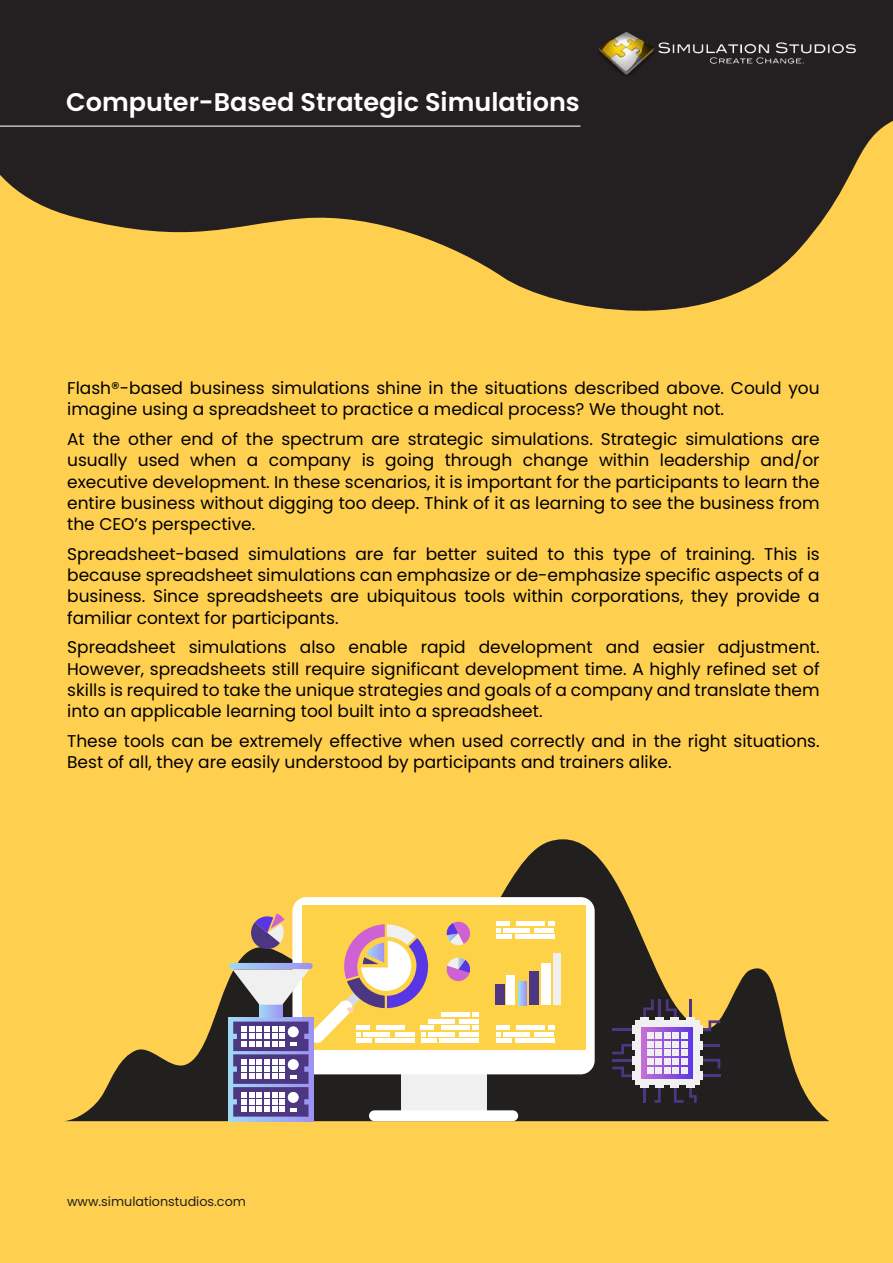
<style>
.page{position:relative;width:893px;height:1263px;background:#ffd04f}
.page>*{position:absolute;margin:0;border:0;box-sizing:border-box;transform-origin:0 0}
.t1{font:600 25.5px "Poppins";color:#fff}
.t2{font:16.95px/21.3px "Poppins";color:#000;text-align:justify}
.t3{font:12.75px "Poppins";color:#221f1f}
</style>
<div class="page">
<svg style="left:0;top:0;width:893px;height:311px;fill:#241f21"></svg>
<hr style="left:0;top:126px;width:581px;height:1px;background:#fff">
<img style="left:598px;top:30px;width:259px;height:48px">
<svg style="left:66px;top:839px;width:763px;height:282px"></svg>
<div style="left:401px;top:1074px;width:85px;height:36px;background:#f0f0f0"></div>
<div style="left:292px;top:897px;width:303px;height:177px;background:#fff;border-radius:14px"></div>
<div style="left:302px;top:905px;width:283px;height:144px;background:#fdd247"></div>
<div style="left:369px;top:1110px;width:149px;height:11px;background:#fff;border-radius:5px"></div>
<hr style="left:496px;top:922px;width:13px;height:4px;background:#fff">
<hr style="left:516px;top:922px;width:29px;height:4px;background:#fff">
<svg style="left:548px;top:922px;width:6px;height:4px"></svg>
<hr style="left:534px;top:928px;width:20px;height:4px;background:#fff">
<svg style="left:496px;top:928px;width:5px;height:4px"></svg>
<hr style="left:503px;top:928px;width:27px;height:4px;background:#fff">
<hr style="left:496px;top:935px;width:16px;height:4px;background:#fff">
<hr style="left:515px;top:935px;width:39px;height:4px;background:#fff">
<div style="left:496px;top:1025px;width:13px;height:5px;background:#fff"></div>
<div style="left:516px;top:1025px;width:29px;height:5px;background:#fff"></div>
<svg style="left:548px;top:1025px;width:6px;height:5px"></svg>
<hr style="left:534px;top:1032px;width:20px;height:4px;background:#fff">
<svg style="left:496px;top:1032px;width:5px;height:4px"></svg>
<hr style="left:503px;top:1032px;width:27px;height:4px;background:#fff">
<hr style="left:496px;top:1039px;width:16px;height:4px;background:#fff">
<hr style="left:515px;top:1039px;width:39px;height:4px;background:#fff">
<div style="left:421px;top:1025px;width:13px;height:5px;background:#fff"></div>
<div style="left:441px;top:1025px;width:28px;height:5px;background:#fff"></div>
<svg style="left:473px;top:1025px;width:6px;height:5px"></svg>
<hr style="left:459px;top:1032px;width:20px;height:4px;background:#fff">
<hr style="left:428px;top:1032px;width:26px;height:4px;background:#fff">
<hr style="left:441px;top:1012px;width:28px;height:4px;background:#fff">
<svg style="left:473px;top:1012px;width:6px;height:4px"></svg>
<hr style="left:459px;top:1019px;width:20px;height:4px;background:#fff">
<hr style="left:428px;top:1019px;width:26px;height:4px;background:#fff">
<hr style="left:421px;top:1039px;width:16px;height:4px;background:#fff">
<hr style="left:440px;top:1039px;width:39px;height:4px;background:#fff">
<div style="left:495px;top:984px;width:9px;height:21px;background:#4d3782"></div>
<div style="left:506px;top:976px;width:9px;height:29px;background:#fff"></div>
<svg style="left:519px;top:981px;width:7px;height:24px"></svg>
<div style="left:529px;top:971px;width:10px;height:34px;background:#4d3782"></div>
<div style="left:541px;top:963px;width:9px;height:42px;background:#fff"></div>
<div style="left:553px;top:954px;width:8px;height:51px;background:#f0f0f0"></div>
<hr style="left:658px;top:999px;width:3px;height:32px;background:#4d3782">
<hr style="left:689px;top:999px;width:2px;height:32px;background:#4d3782">
<hr style="left:684px;top:1044px;width:36px;height:3px;background:#4d3782">
<svg style="left:700px;top:1020px;width:20px;height:11px"></svg>
<svg style="left:689px;top:1087px;width:8px;height:16px"></svg>
<svg style="left:643px;top:999px;width:11px;height:20px"></svg>
<svg style="left:612px;top:1067px;width:23px;height:10px"></svg>
<svg style="left:612px;top:1044px;width:23px;height:10px"></svg>
<svg style="left:702px;top:1059px;width:18px;height:9px"></svg>
<svg style="left:655px;top:1088px;width:6px;height:15px"></svg>
<svg style="left:674px;top:1085px;width:9px;height:18px"></svg>
<hr style="left:697px;top:1074px;width:23px;height:3px;background:#4d3782">
<hr style="left:612px;top:1028px;width:31px;height:3px;background:#4d3782">
<hr style="left:612px;top:1059px;width:23px;height:3px;background:#4d3782">
<hr style="left:643px;top:1080px;width:3px;height:23px;background:#4d3782">
<div style="left:640px;top:1018px;width:9px;height:5px;background:#f0f0f0"></div>
<div style="left:655px;top:1018px;width:9px;height:5px;background:#f0f0f0"></div>
<div style="left:686px;top:1018px;width:9px;height:5px;background:#f0f0f0"></div>
<div style="left:640px;top:1082px;width:9px;height:6px;background:#f0f0f0"></div>
<div style="left:655px;top:1082px;width:9px;height:6px;background:#f0f0f0"></div>
<div style="left:670px;top:1082px;width:9px;height:6px;background:#f0f0f0"></div>
<div style="left:686px;top:1082px;width:9px;height:6px;background:#f0f0f0"></div>
<div style="left:697px;top:1025px;width:5px;height:9px;background:#f0f0f0"></div>
<div style="left:697px;top:1041px;width:5px;height:8px;background:#f0f0f0"></div>
<div style="left:697px;top:1056px;width:5px;height:9px;background:#f0f0f0"></div>
<div style="left:697px;top:1071px;width:5px;height:9px;background:#f0f0f0"></div>
<div style="left:632px;top:1025px;width:6px;height:9px;background:#f0f0f0"></div>
<div style="left:632px;top:1041px;width:6px;height:8px;background:#f0f0f0"></div>
<div style="left:632px;top:1056px;width:6px;height:9px;background:#f0f0f0"></div>
<div style="left:632px;top:1071px;width:6px;height:9px;background:#f0f0f0"></div>
<div style="left:635px;top:1020px;width:65px;height:65px;background:#f0f0f0"></div>
<svg style="left:642px;top:1027px;width:51px;height:51px"></svg>
<div style="left:655px;top:1032px;width:7px;height:6px;background:#f0f0f0"></div>
<div style="left:681px;top:1032px;width:7px;height:6px;background:#f0f0f0"></div>
<svg style="left:647px;top:1032px;width:6px;height:15px"></svg>
<div style="left:655px;top:1041px;width:7px;height:6px;background:#f0f0f0"></div>
<svg style="left:664px;top:999px;width:15px;height:48px"></svg>
<div style="left:681px;top:1041px;width:7px;height:6px;background:#f0f0f0"></div>
<div style="left:647px;top:1049px;width:6px;height:7px;background:#f0f0f0"></div>
<div style="left:655px;top:1049px;width:7px;height:7px;background:#f0f0f0"></div>
<div style="left:664px;top:1049px;width:6px;height:7px;background:#f0f0f0"></div>
<div style="left:673px;top:1049px;width:6px;height:7px;background:#f0f0f0"></div>
<div style="left:681px;top:1049px;width:7px;height:7px;background:#f0f0f0"></div>
<div style="left:655px;top:1058px;width:7px;height:6px;background:#f0f0f0"></div>
<div style="left:681px;top:1058px;width:7px;height:6px;background:#f0f0f0"></div>
<svg style="left:647px;top:1058px;width:6px;height:15px"></svg>
<div style="left:655px;top:1067px;width:7px;height:6px;background:#f0f0f0"></div>
<svg style="left:664px;top:1058px;width:15px;height:15px"></svg>
<div style="left:681px;top:1067px;width:7px;height:6px;background:#f0f0f0"></div>
<svg style="left:446px;top:921px;width:24px;height:25px"></svg>
<svg style="left:446px;top:958px;width:24px;height:24px"></svg>
<div style="left:229px;top:1017px;width:84px;height:104px;background:linear-gradient(to right,#a1d8f6,#9e92f2)"></div>
<div style="left:229px;top:963px;width:84px;height:6px;background:#a1d6f6;border-radius:3px"></div>
<svg style="left:232px;top:913px;width:196px;height:204px"></svg>
<h1 class="t1" style="left:66px;top:91px;width:515px">Computer-Based Strategic Simulations</h1>
<p class="t2" style="left:67px;top:378px;width:754px">Flash®-based business simulations shine in the situations described above. Could you imagine using a spreadsheet to practice a medical process? We thought not.</p>
<p class="t2" style="left:67px;top:429px;width:754px">At the other end of the spectrum are strategic simulations. Strategic simulations are usually used when a company is going through change within leadership and/or executive development. In these scenarios, it is important for the participants to learn the entire business without digging too deep. Think of it as learning to see the business from the CEO’s perspective.</p>
<p class="t2" style="left:67px;top:543px;width:754px">Spreadsheet-based simulations are far better suited to this type of training. This is because spreadsheet simulations can emphasize or de-emphasize specific aspects of a business. Since spreadsheets are ubiquitous tools within corporations, they provide a familiar context for participants.</p>
<p class="t2" style="left:67px;top:637px;width:754px">Spreadsheet simulations also enable rapid development and easier adjustment.<br>However, spreadsheets still require significant development time. A highly refined set of skills is required to take the unique strategies and goals of a company and translate them into an applicable learning tool built into a spreadsheet.</p>
<p class="t2" style="left:67px;top:731px;width:754px">These tools can be extremely effective when used correctly and in the right situations.<br>Best of all, they are easily understood by participants and trainers alike.</p>
<p class="t3" style="left:67px;top:1194px;width:180px">www.simulationstudios.com</p>
</div>
